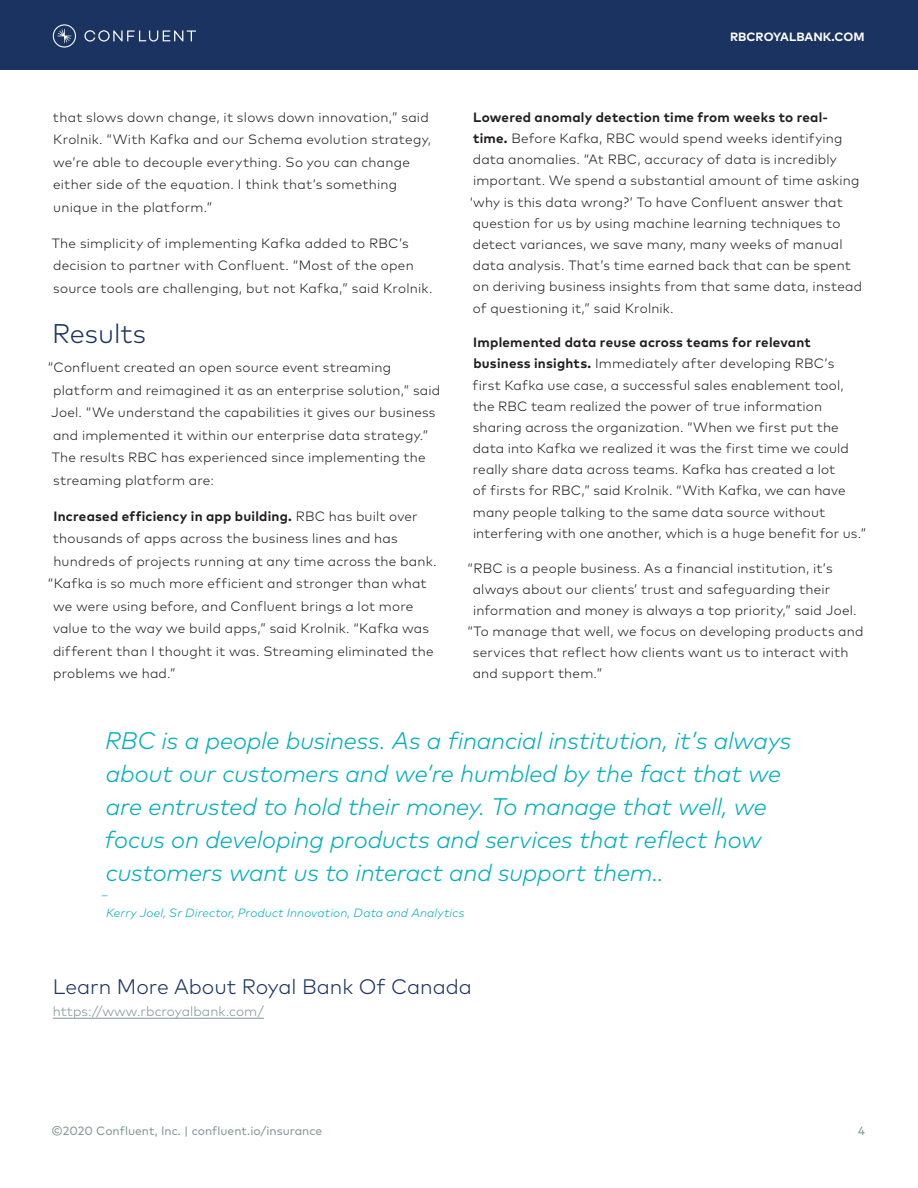
<style>
.page{position:relative;width:918px;height:1188px;background:#fff}
.page>*{position:absolute;margin:0;border:0;box-sizing:border-box;transform-origin:0 0}
.t1{font:300 27px "Mark Pro";color:#1a3361}
.Pull_Quote{font:italic 300 24px/33px "Mark Pro";letter-spacing:-.01em;color:#00afba}
.t2{font:300 21px "Mark Pro";color:#1a3361}
.t3{font:300 13.5px/21.1px "Mark Pro";letter-spacing:.015em;color:#231f20}
.t4{font:700 13.5px "Mark Pro";letter-spacing:.015em;color:#231f20}
.t5{font:300 13.5px "Mark Pro";letter-spacing:.005em;color:#819595}
.Pull_Quote-2{font:italic 300 12px/18px "Mark Pro";letter-spacing:.01em;color:#00afba}
.t6{font:12px "Mark Pro";color:#819595}
.t7{font:700 12px "Mark Pro";color:#fff}
.s1{font-weight:300}
.s2{font-weight:700}
</style>
<div class="page">
<div style="left:0;top:0;width:918px;height:69px;background:#1a3360"></div>
<svg style="left:84px;top:30px;width:112px;height:12px"></svg>
<svg style="left:53px;top:24px;width:23px;height:24px"></svg>
<hr style="left:53px;top:1018px;width:211px;height:1px;background:#819595">
<p class="t3" style="left:53px;top:105px;width:380px;line-height:22.5px">that slows down change, it slows down innovation,” said Krolnik. “With Kafka and our Schema evolution strategy, we’re able to decouple everything. So you can change either side of the equation. I think that’s something unique in the platform.”</p>
<p class="t3" style="left:52px;top:231px;width:382px;line-height:22.5px">The simplicity of implementing Kafka added to RBC’s decision to partner with Confluent. “Most of the open source tools are challenging, but not Kafka,” said Krolnik.</p>
<p class="t1" style="left:52px;top:313px;width:95px">Results</p>
<p class="t3" style="left:48px;top:355px;width:394px;line-height:22.5px">“Confluent created an open source event streaming platform and reimagined it as an enterprise solution,” said Joel. “We understand the capabilities it gives our business and implemented it within our enterprise data strategy.” The results RBC has experienced since implementing the streaming platform are:</p>
<p class="t4" style="left:54px;top:506px;width:366px">Increased efficiency in app building. <span class="s1">RBC has built over</span></p>
<p class="t3" style="left:53px;top:527px;width:346px">thousands of apps across the business lines and has</p>
<p class="t3" style="left:53px;top:550px;width:385px">hundreds of projects running at any time across the bank.</p>
<p class="t3" style="left:48px;top:572px;width:380px">“Kafka is so much more efficient and stronger than what</p>
<p class="t3" style="left:53px;top:595px;width:362px">we were using before, and Confluent brings a lot more</p>
<p class="t3" style="left:53px;top:617px;width:378px">value to the way we build apps,” said Krolnik. “Kafka was</p>
<p class="t3" style="left:53px;top:640px;width:382px">different than I thought it was. Streaming eliminated the</p>
<p class="t3" style="left:53px;top:662px;width:124px">problems we had.”</p>
<p class="t7" style="left:730px;top:28px;width:136px">RBCROYALBANK.COM</p>
<p class="t3" style="left:470px;top:106px;width:394px"><span class="s2">Lowered anomaly detection time from weeks to real&shy;time.</span> Before Kafka, RBC would spend weeks identifying data anomalies. “At RBC, accuracy of data is incredibly important. We spend a substantial amount of time asking ‘why is this data wrong?’ To have Confluent answer that question for us by using machine learning techniques to detect variances, we save many, many weeks of manual data analysis. That’s time earned back that can be spent on deriving business insights from that same data, instead of questioning it,” said Krolnik.</p>
<p class="t3" style="left:472px;top:331px;width:395px"><span class="s2">Implemented data reuse across teams for relevant business insights.</span> Immediately after developing RBC’s<br>first Kafka use case, a successful sales enablement tool, the RBC team realized the power of true information sharing across the organization. “When we first put the data into Kafka we realized it was the first time we could really share data across teams. Kafka has created a lot<br>of firsts for RBC,” said Krolnik. “With Kafka, we can have many people talking to the same data source without interfering with one another, which is a huge benefit for us.”</p>
<p class="t3" style="left:468px;top:556px;width:367px">“RBC is a people business. As a financial institution, it’s</p>
<p class="t3" style="left:473px;top:577px;width:359px">always about our clients’ trust and safeguarding their</p>
<p class="t3" style="left:473px;top:598px;width:385px">information and money is always a top priority,” said Joel.</p>
<p class="t3" style="left:468px;top:620px;width:397px">“To manage that well, we focus on developing products and</p>
<p class="t3" style="left:473px;top:641px;width:377px">services that reflect how clients want us to interact with</p>
<p class="t3" style="left:473px;top:662px;width:131px">and support them.”</p>
<p class="Pull_Quote" style="left:105px;top:722px;width:688px">RBC is a people business. As a financial institution, it’s always about our customers and we’re humbled by the fact that we are entrusted to hold their money. To manage that well, we focus on developing products and services that reflect how customers want us to interact and support them..</p>
<p class="Pull_Quote-2" style="left:106px;top:885px;width:360px;text-indent:-5px">–<br>Kerry Joel, Sr Director, Product Innovation, Data and Analytics</p>
<p class="t2" style="left:53px;top:971px;width:421px">Learn More About Royal Bank Of Canada</p>
<p class="t5" style="left:53px;top:1002px;width:213px">https://www.rbcroyalbank.com/</p>
<p class="t6" style="left:51px;top:1122px;width:272px">©2020 Confluent, Inc. | confluent.io/insurance</p>
<p class="t6" style="left:858px;top:1122px;width:8px">4</p>
</div>
